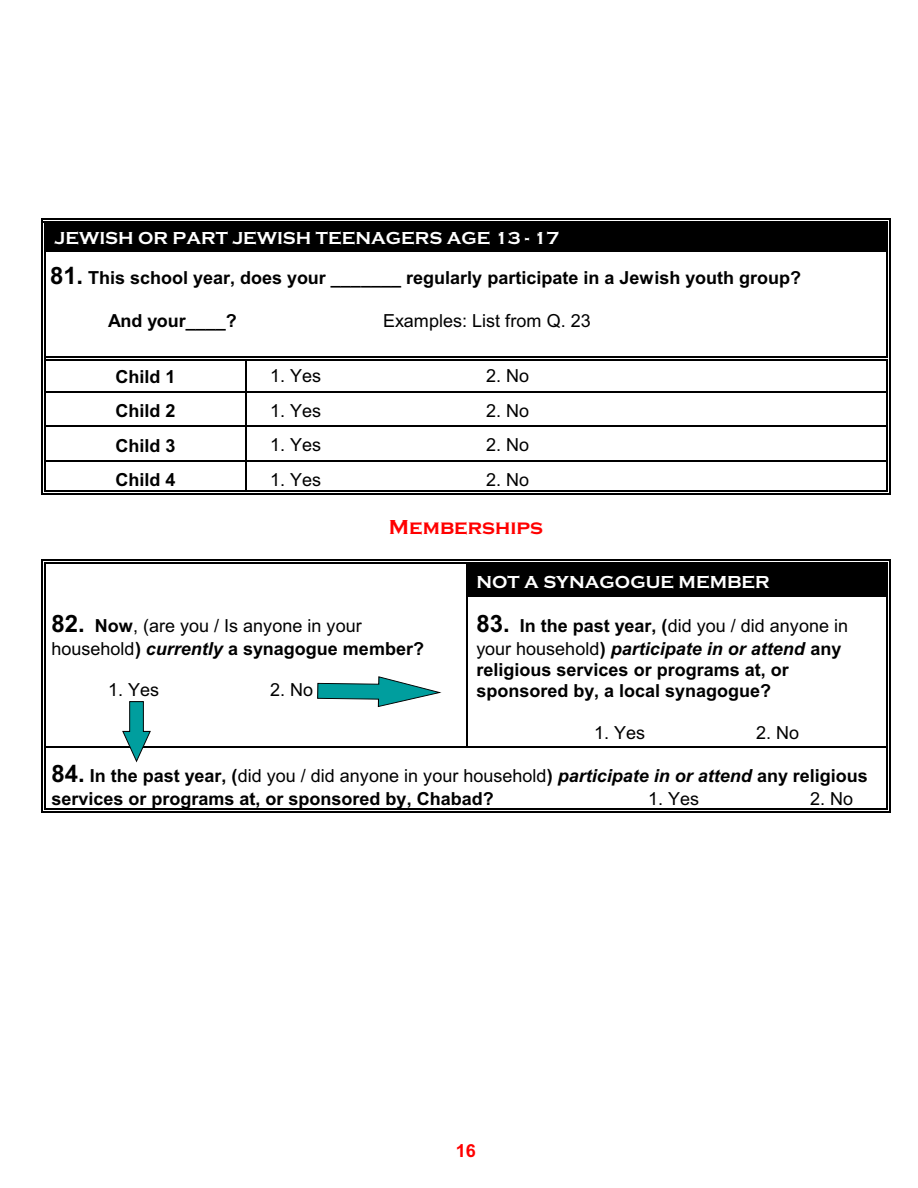
<style>
.page{position:relative;width:918px;height:1188px;background:#fff}
.page>*{position:absolute;margin:0;border:0;box-sizing:border-box;transform-origin:0 0}
.t1{font:700 21px "Copperplate Gothic";color:#f00}
.t2{font:700 18px/21.8px "Arial";color:#000}
.t3{font:18px/22.6px "Arial";color:#000}
.t4{font:700 18px "Copperplate Gothic";color:#fff}
.t5{font:700 18px "Arial";color:#f00}
.s1{font-size:24px}
.s2{font-weight:400}
.s3{font-style:italic}
.s4{font-weight:700;font-size:24px}
.s5{font-weight:700}
.s6{font-weight:700;font-style:italic}
</style>
<div class="page">
<hr style="left:44px;top:222px;width:1px;height:30px;background:#000">
<hr style="left:887px;top:222px;width:1px;height:30px;background:#000">
<hr style="left:44px;top:222px;width:844px;height:1px;background:#000">
<hr style="left:41px;top:219px;width:1px;height:33px;background:#000">
<hr style="left:890px;top:219px;width:1px;height:33px;background:#000">
<hr style="left:41px;top:219px;width:850px;height:1px;background:#000">
<div style="left:45px;top:223px;width:842px;height:29px;background:#000"></div>
<hr style="left:44px;top:252px;width:1px;height:104px;background:#000">
<hr style="left:887px;top:252px;width:1px;height:104px;background:#000">
<hr style="left:41px;top:252px;width:1px;height:104px;background:#000">
<hr style="left:890px;top:252px;width:1px;height:104px;background:#000">
<hr style="left:44px;top:356px;width:1px;height:35px;background:#000">
<hr style="left:41px;top:356px;width:1px;height:35px;background:#000">
<hr style="left:45px;top:359px;width:200px;height:2px;background:#000">
<hr style="left:45px;top:356px;width:200px;height:2px;background:#000">
<hr style="left:887px;top:359px;width:1px;height:32px;background:#000">
<hr style="left:890px;top:356px;width:1px;height:35px;background:#000">
<hr style="left:245px;top:359px;width:2px;height:32px;background:#000">
<hr style="left:245px;top:359px;width:642px;height:2px;background:#000">
<hr style="left:245px;top:356px;width:642px;height:2px;background:#000">
<hr style="left:44px;top:391px;width:1px;height:34px;background:#000">
<hr style="left:41px;top:391px;width:1px;height:34px;background:#000">
<hr style="left:45px;top:391px;width:200px;height:1px;background:#000">
<hr style="left:887px;top:391px;width:1px;height:34px;background:#000">
<hr style="left:890px;top:391px;width:1px;height:34px;background:#000">
<hr style="left:245px;top:391px;width:2px;height:34px;background:#000">
<hr style="left:245px;top:391px;width:642px;height:1px;background:#000">
<hr style="left:44px;top:426px;width:1px;height:34px;background:#000">
<hr style="left:41px;top:426px;width:1px;height:34px;background:#000">
<hr style="left:45px;top:426px;width:200px;height:1px;background:#000">
<hr style="left:887px;top:426px;width:1px;height:34px;background:#000">
<hr style="left:890px;top:426px;width:1px;height:34px;background:#000">
<hr style="left:245px;top:426px;width:2px;height:34px;background:#000">
<hr style="left:245px;top:426px;width:642px;height:1px;background:#000">
<hr style="left:44px;top:460px;width:1px;height:32px;background:#000">
<hr style="left:44px;top:490px;width:201px;height:2px;background:#000">
<hr style="left:41px;top:460px;width:1px;height:34px;background:#000">
<hr style="left:41px;top:493px;width:204px;height:1px;background:#000">
<hr style="left:45px;top:460px;width:200px;height:1px;background:#000">
<hr style="left:887px;top:460px;width:1px;height:32px;background:#000">
<hr style="left:245px;top:490px;width:643px;height:2px;background:#000">
<hr style="left:890px;top:460px;width:1px;height:34px;background:#000">
<hr style="left:245px;top:493px;width:646px;height:1px;background:#000">
<hr style="left:245px;top:460px;width:2px;height:30px;background:#000">
<hr style="left:245px;top:460px;width:642px;height:1px;background:#000">
<hr style="left:44px;top:562px;width:1px;height:35px;background:#000">
<hr style="left:44px;top:562px;width:422px;height:2px;background:#000">
<hr style="left:41px;top:560px;width:1px;height:37px;background:#000">
<hr style="left:41px;top:560px;width:425px;height:1px;background:#000">
<div style="left:466px;top:562px;width:422px;height:35px;background:#000"></div>
<hr style="left:890px;top:560px;width:1px;height:37px;background:#000">
<hr style="left:466px;top:560px;width:425px;height:1px;background:#000">
<hr style="left:44px;top:597px;width:1px;height:150px;background:#000">
<hr style="left:41px;top:597px;width:1px;height:150px;background:#000">
<hr style="left:466px;top:597px;width:1px;height:150px;background:#000">
<hr style="left:887px;top:597px;width:1px;height:150px;background:#000">
<hr style="left:890px;top:597px;width:1px;height:150px;background:#000">
<hr style="left:44px;top:747px;width:1px;height:63px;background:#000">
<hr style="left:44px;top:747px;width:422px;height:1px;background:#000">
<hr style="left:44px;top:809px;width:422px;height:1px;background:#000">
<hr style="left:41px;top:747px;width:1px;height:66px;background:#000">
<hr style="left:41px;top:811px;width:425px;height:2px;background:#000">
<hr style="left:887px;top:747px;width:1px;height:63px;background:#000">
<hr style="left:466px;top:747px;width:422px;height:1px;background:#000">
<hr style="left:466px;top:809px;width:422px;height:1px;background:#000">
<hr style="left:890px;top:747px;width:1px;height:66px;background:#000">
<hr style="left:466px;top:811px;width:425px;height:2px;background:#000">
<svg style="left:317px;top:676px;width:123px;height:31px"></svg>
<svg style="left:122px;top:701px;width:29px;height:61px"></svg>
<p class="t4" style="left:55px;top:227px;width:506px">JEWISH OR PART JEWISH TEENAGERS AGE 13 - 17</p>
<p class="t2" style="left:50px;top:269px;width:753px"><span class="s1">81.</span> This school year, does your _______ regularly participate in a Jewish youth group?</p>
<p class="t2" style="left:108px;top:312px;width:130px">And your____?</p>
<p class="t3" style="left:383px;top:311px;width:209px">Examples: List from Q. 23</p>
<p class="t2" style="left:115px;top:367px;width:62px">Child 1</p>
<p class="t3" style="left:270px;top:366px;width:53px">1. Yes</p>
<p class="t3" style="left:486px;top:366px;width:45px">2. No</p>
<p class="t2" style="left:115px;top:402px;width:62px">Child 2</p>
<p class="t3" style="left:270px;top:401px;width:53px">1. Yes</p>
<p class="t3" style="left:486px;top:401px;width:45px">2. No</p>
<p class="t2" style="left:115px;top:436px;width:62px">Child 3</p>
<p class="t3" style="left:270px;top:435px;width:53px">1. Yes</p>
<p class="t3" style="left:486px;top:435px;width:45px">2. No</p>
<p class="t2" style="left:115px;top:471px;width:62px">Child 4</p>
<p class="t3" style="left:270px;top:470px;width:53px">1. Yes</p>
<p class="t3" style="left:486px;top:470px;width:45px">2. No</p>
<p class="t1" style="left:389px;top:515px;width:156px">Memberships</p>
<p class="t4" style="left:476px;top:571px;width:295px">NOT A SYNAGOGUE MEMBER</p>
<p class="t2" style="left:476px;top:616px;width:373px"><span class="s1">83.</span> In the past year, (<span class="s2">did you / did anyone in your household</span>) <span class="s3">participate in or attend</span> any religious services or programs at, or sponsored by, a local synagogue?</p>
<p class="t3" style="left:594px;top:723px;width:53px">1. Yes</p>
<p class="t3" style="left:756px;top:723px;width:45px">2. No</p>
<p class="t2" style="left:51px;top:766px;width:818px;line-height:22.6px"><span class="s1">84.</span> In the past year, (<span class="s2">did you / did anyone in your household</span>) <span class="s3">participate in or attend</span> any religious services or programs at, or sponsored by, Chabad?</p>
<p class="t3" style="left:51px;top:616px;width:374px"><span class="s4">82.</span> <span class="s5">Now</span>, (are you / Is anyone in your household<span class="s5">)</span> <span class="s6">currently</span> <span class="s5">a synagogue member?</span></p>
<p class="t3" style="left:108px;top:680px;width:53px">1. Yes</p>
<p class="t3" style="left:270px;top:680px;width:45px">2. No</p>
<p class="t3" style="left:648px;top:789px;width:53px">1. Yes</p>
<p class="t3" style="left:810px;top:789px;width:45px">2. No</p>
<p class="t5" style="left:456px;top:1144px;width:22px">16</p>
</div>
